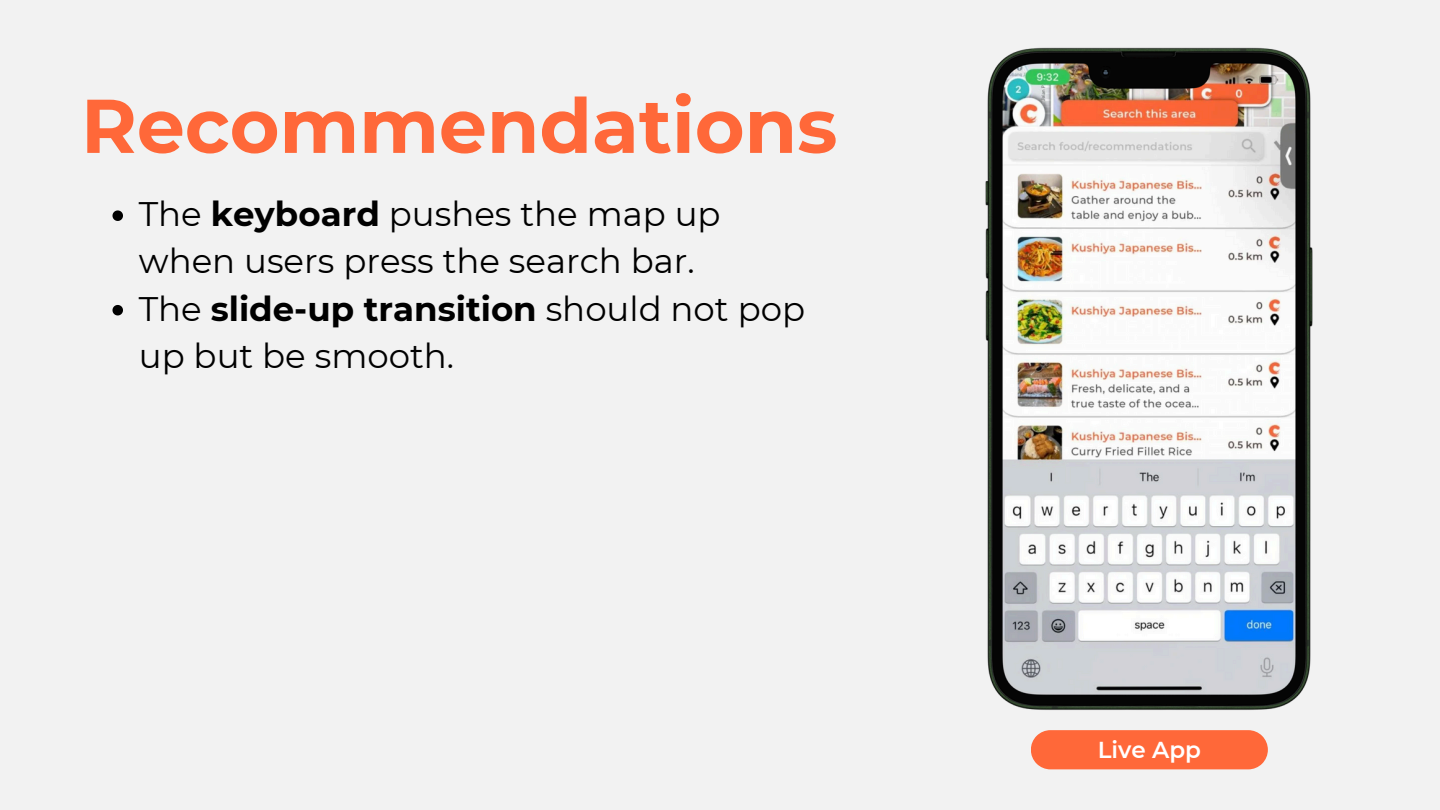
<style>
.page{position:relative;width:1440px;height:810px;background:#f2f2f2}
.page>*{position:absolute;margin:0;border:0;box-sizing:border-box;transform-origin:0 0}
.t1{font:700 76px "Montserrat";color:#ff6839}
.t2{font:34px/47.2px "Montserrat";color:#000}
.t3{font:600 23px "Montserrat";color:#fff}
.s1{font-weight:700}
</style>
<div class="page">
<div style="left:1031px;top:730px;width:237px;height:39px;background:#ff6839"></div>
<img style="left:985px;top:47px;width:328px;height:663px">
<svg style="left:112px;top:210px;width:11px;height:11px"></svg>
<svg style="left:112px;top:305px;width:11px;height:10px"></svg>
<p class="t1" style="left:81px;top:79px;width:758px">Recommendations</p>
<p class="t2" style="left:139px;top:190px;width:583px">The <span class="s1">keyboard</span> pushes the map up when users press the search bar.</p>
<p class="t2" style="left:139px;top:285px;width:668px">The <span class="s1">slide-up transition</span> should not pop up but be smooth.</p>
<h1 class="t3" style="left:1098px;top:735px;width:105px">Live App</h1>
</div>
